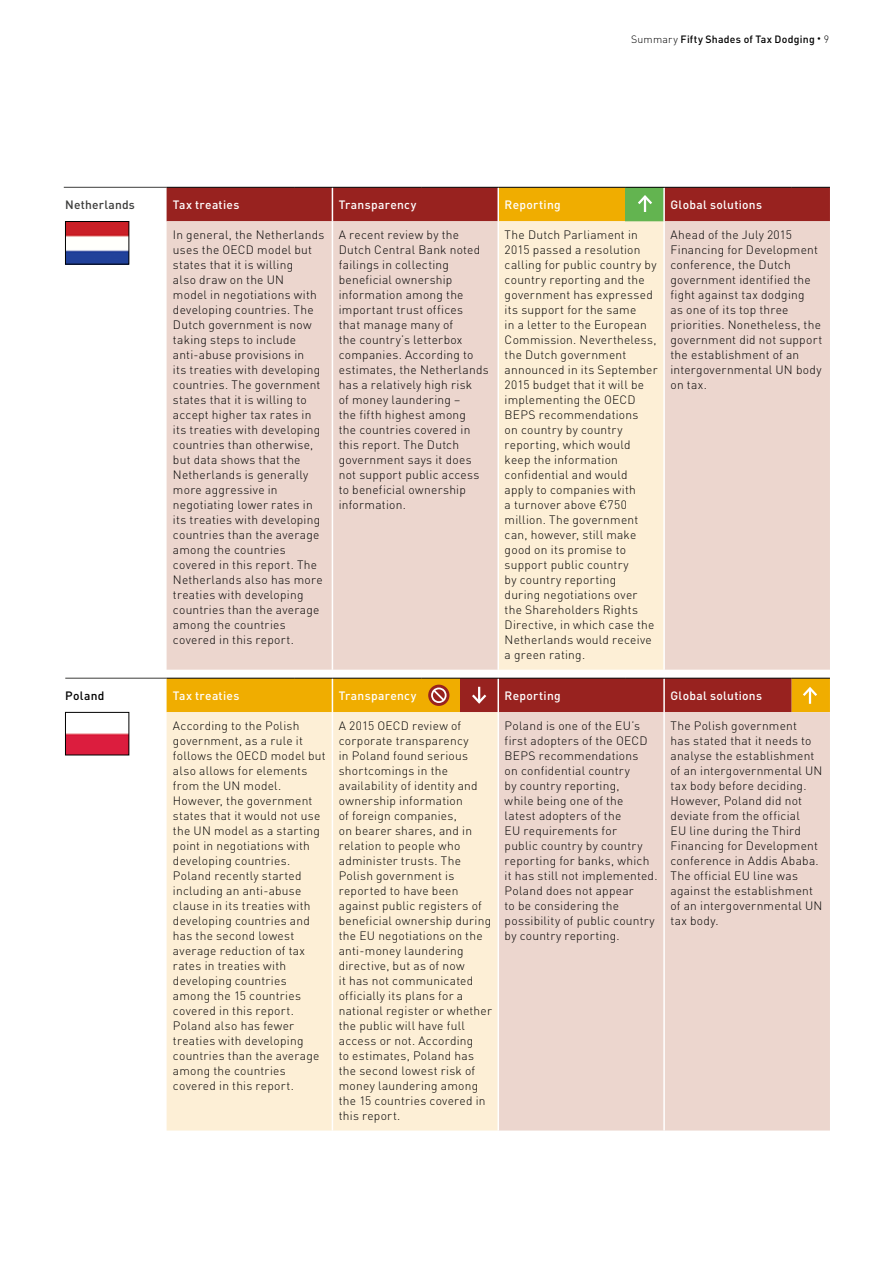
<style>
.page{position:relative;width:893px;height:1263px;background:#fff}
.page>*{position:absolute;margin:0;border:0;box-sizing:border-box;transform-origin:0 0}
.t1{font:300 12px/15px "DINOT";letter-spacing:.02em;color:#000}
.t2{font:500 12px "DINOT";letter-spacing:.025em;color:#fff}
.t3{font:500 12px "DINOT";letter-spacing:.015em;color:#3c3c3b}
.t4{font:500 12px "DINOT";letter-spacing:.025em;color:#000}
.t5{font:500 10.5px "DINOT";letter-spacing:.025em;color:#000}
.s1{font-weight:300}
.s2{font-size:7.5px}
</style>
<div class="page">
<svg style="left:167px;top:188px;width:663px;height:33px;background:#a93e19"></svg>
<div style="left:626px;top:187px;width:38px;height:34px;background:#63b450"></div>
<div style="left:665px;top:221px;width:165px;height:909px;background:#ecd6ce"></div>
<svg style="left:167px;top:221px;width:496px;height:909px;background:#f3decb"></svg>
<hr style="left:332px;top:187px;width:1px;height:34px;background:#fff">
<hr style="left:497px;top:187px;width:2px;height:34px;background:#fff">
<hr style="left:663px;top:187px;width:2px;height:34px;background:#fff">
<hr style="left:332px;top:221px;width:1px;height:449px;background:#fff">
<hr style="left:497px;top:221px;width:2px;height:449px;background:#fff">
<svg style="left:497px;top:670px;width:2px;height:8px"></svg>
<hr style="left:332px;top:678px;width:1px;height:34px;background:#fff">
<hr style="left:497px;top:678px;width:2px;height:34px;background:#fff">
<hr style="left:332px;top:712px;width:1px;height:418px;background:#fff">
<hr style="left:497px;top:712px;width:2px;height:418px;background:#fff">
<hr style="left:64px;top:187px;width:103px;height:1px;background:#3c3c3b">
<hr style="left:167px;top:187px;width:127px;height:1px;background:#000">
<hr style="left:294px;top:187px;width:38px;height:1px;background:#000">
<hr style="left:332px;top:187px;width:90px;height:1px;background:#000">
<hr style="left:422px;top:187px;width:38px;height:1px;background:#000">
<hr style="left:460px;top:187px;width:38px;height:1px;background:#000">
<hr style="left:498px;top:187px;width:128px;height:1px;background:#000">
<hr style="left:626px;top:187px;width:38px;height:1px;background:#000">
<hr style="left:664px;top:187px;width:128px;height:1px;background:#000">
<hr style="left:792px;top:187px;width:38px;height:1px;background:#000">
<hr style="left:65px;top:678px;width:102px;height:1px;background:#3c3c3b">
<hr style="left:167px;top:678px;width:127px;height:1px;background:#000">
<hr style="left:294px;top:678px;width:38px;height:1px;background:#000">
<hr style="left:332px;top:678px;width:90px;height:1px;background:#000">
<hr style="left:460px;top:678px;width:38px;height:1px;background:#000">
<hr style="left:498px;top:678px;width:128px;height:1px;background:#000">
<hr style="left:626px;top:678px;width:38px;height:1px;background:#000">
<hr style="left:664px;top:678px;width:128px;height:1px;background:#000">
<hr style="left:792px;top:678px;width:38px;height:1px;background:#000">
<hr style="left:422px;top:678px;width:38px;height:1px;background:#000">
<img style="left:67px;top:223px;width:60px;height:39px">
<div style="left:65px;top:221px;width:64px;height:43px;border:1px solid #000"></div>
<img style="left:67px;top:733px;width:60px;height:20px">
<div style="left:65px;top:712px;width:64px;height:43px;border:1px solid #000"></div>
<svg style="left:638px;top:195px;width:14px;height:17px"></svg>
<svg style="left:800px;top:685px;width:19px;height:19px"></svg>
<svg style="left:470px;top:687px;width:19px;height:18px"></svg>
<div style="left:428px;top:685px;width:21px;height:21px;background:#98221f;border-radius:50%"></div>
<svg style="left:431px;top:687px;width:16px;height:16px"></svg>
<p class="t5" style="left:631px;top:32px;width:200px"><span class="s1">Summary</span> Fifty Shades of Tax Dodging <span class="s2">•</span> <span class="s1">9</span></p>
<p class="t3" style="left:65px;top:197px;width:71px">Netherlands</p>
<p class="t2" style="left:173px;top:197px;width:68px">Tax treaties</p>
<p class="t2" style="left:339px;top:197px;width:79px">Transparency</p>
<p class="t2" style="left:505px;top:197px;width:58px">Reporting</p>
<p class="t2" style="left:670px;top:197px;width:93px">Global solutions</p>
<p class="t1" style="left:173px;top:227px;width:153px">In general, the Netherlands uses the OECD model but states that it is willing<br>also draw on the UN<br>model in negotiations with developing countries. The<br>Dutch government is now taking steps to include anti-abuse provisions in<br>its treaties with developing countries. The government states that it is willing to accept higher tax rates in its treaties with developing countries than otherwise, but data shows that the<br>Netherlands is generally more aggressive in negotiating lower rates in its treaties with developing countries than the average among the countries covered in this report. The<br>Netherlands also has more treaties with developing countries than the average among the countries covered in this report.</p>
<p class="t1" style="left:339px;top:227px;width:151px">A recent review by the<br>Dutch Central Bank noted failings in collecting beneficial ownership information among the important trust offices<br>that manage many of<br>the country’s letterbox companies. According to estimates, the Netherlands has a relatively high risk<br>of money laundering –<br>the fifth highest among<br>the countries covered in this report. The Dutch government says it does not support public access to beneficial ownership information.</p>
<p class="t1" style="left:505px;top:227px;width:155px">The Dutch Parliament in<br>2015 passed a resolution calling for public country by country reporting and the government has expressed its support for the same<br>in a letter to the European<br>Commission. Nevertheless, the Dutch government announced in its September<br>2015 budget that it will be implementing the OECD<br>BEPS recommendations<br>on country by country reporting, which would keep the information confidential and would apply to companies with<br>a turnover above €750 million. The government can, however, still make good on its promise to support public country<br>by country reporting<br>during negotiations over the Shareholders Rights<br>Directive, in which case the<br>Netherlands would receive a green rating.</p>
<p class="t1" style="left:670px;top:227px;width:153px">Ahead of the July 2015<br>Financing for Development conference, the Dutch government identified the fight against tax dodging<br>as one of its top three priorities. Nonetheless, the government did not support the establishment of an intergovernmental UN body on tax.</p>
<p class="t4" style="left:65px;top:688px;width:41px">Poland</p>
<p class="t2" style="left:173px;top:688px;width:68px">Tax treaties</p>
<p class="t2" style="left:339px;top:688px;width:79px">Transparency</p>
<p class="t2" style="left:505px;top:688px;width:58px">Reporting</p>
<p class="t2" style="left:670px;top:688px;width:93px">Global solutions</p>
<p class="t1" style="left:173px;top:718px;width:154px">According to the Polish government, as a rule it follows the OECD model but also allows for elements from the UN model.<br>However, the government states that it would not use the UN model as a starting point in negotiations with developing countries.<br>Poland recently started including an anti-abuse clause in its treaties with developing countries and has the second lowest average reduction of tax rates in treaties with developing countries among the 15 countries covered in this report.<br>Poland also has fewer treaties with developing countries than the average among the countries covered in this report.</p>
<p class="t1" style="left:339px;top:718px;width:155px">A 2015 OECD review of corporate transparency<br>in Poland found serious shortcomings in the availability of identity and ownership information<br>of foreign companies,<br>on bearer shares, and in relation to people who administer trusts. The<br>Polish government is reported to have been against public registers of beneficial ownership during the EU negotiations on the anti-money laundering directive, but as of now<br>it has not communicated officially its plans for a national register or whether the public will have full access or not. According<br>to estimates, Poland has the second lowest risk of money laundering among the 15 countries covered in this report.</p>
<p class="t1" style="left:505px;top:718px;width:154px">Poland is one of the EU’s first adopters of the OECD<br>BEPS recommendations<br>on confidential country<br>by country reporting,<br>while being one of the latest adopters of the<br>EU requirements for<br>public country by country reporting for banks, which it has still not implemented.<br>Poland does not appear<br>to be considering the possibility of public country by country reporting.</p>
<p class="t1" style="left:670px;top:718px;width:154px">The Polish government<br>has stated that it needs to analyse the establishment of an intergovernmental UN tax body before deciding.<br>However, Poland did not deviate from the official<br>EU line during the Third<br>Financing for Development conference in Addis Ababa.<br>The official EU line was against the establishment of an intergovernmental UN tax body.</p>
</div>
